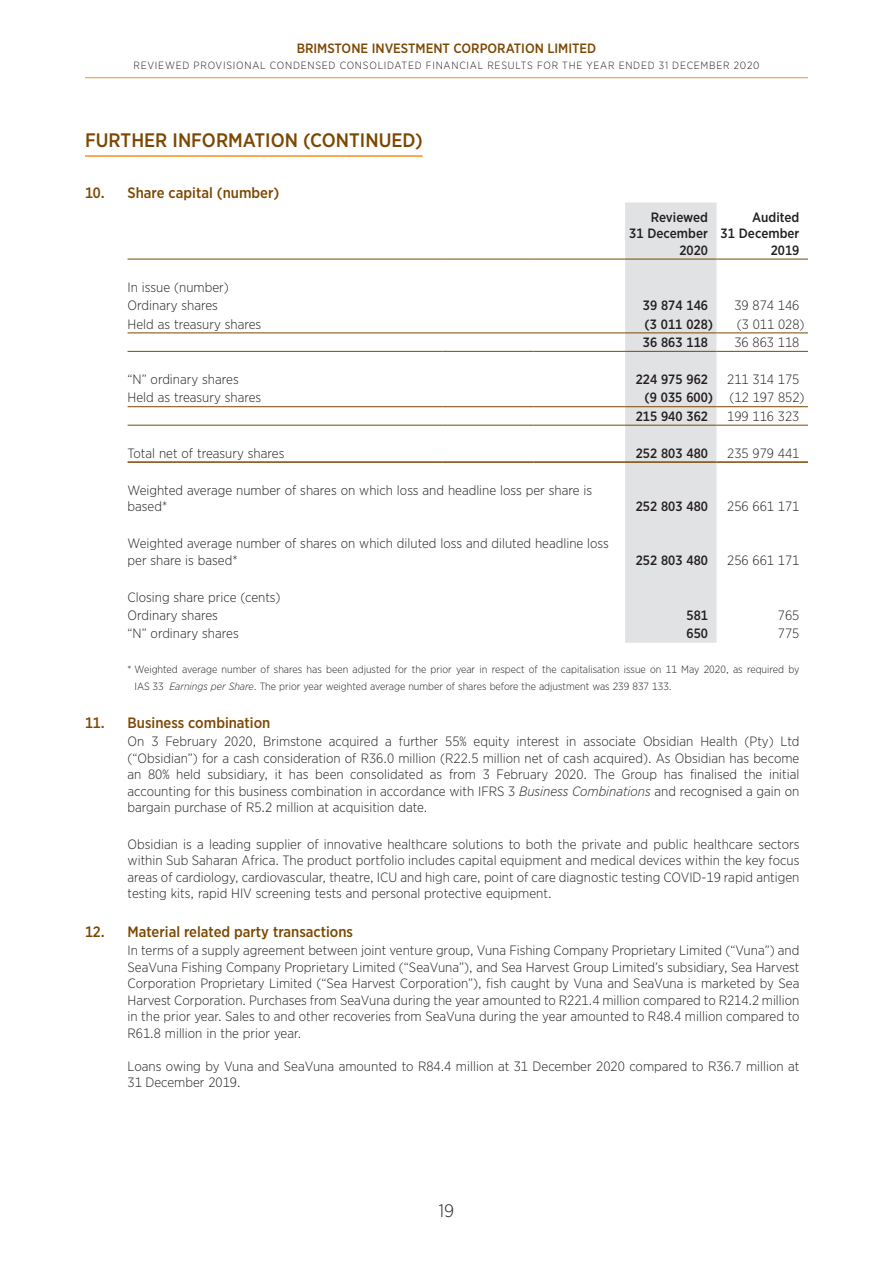
<style>
.page{position:relative;width:893px;height:1263px;background:#fff}
.page>*{position:absolute;margin:0;border:0;box-sizing:border-box;transform-origin:0 0}
._1__Headlines{font:500 19.5px "Gotham Narrow";color:#7c4700}
.t1{font:300 18px "Gotham Narrow";color:#231f20}
._3__Commentry_Sub_su{font:500 15px "Gotham Narrow";color:#7c4700}
.Fin_body{font:300 13.5px/16.5px "Gotham Narrow";color:#231f20}
.Fin_body-2{font:500 13.5px/16.5px "Gotham Narrow";color:#231f20;text-align:right}
.t2{font:500 13.5px "Gotham Narrow";color:#7c4700}
.body{font:300 10.5px/16.5px "Gotham Narrow";color:#231f20}
.body-2{font:300 10.5px "Gotham Narrow";letter-spacing:.075em;color:#231f20}
.s1{font-style:italic}
</style>
<div class="page">
<hr style="left:85px;top:77px;width:723px;height:1px;background:#f4901d">
<div style="left:625px;top:202px;width:91px;height:441px;background:#e1e2e4"></div>
<hr style="left:128px;top:332px;width:314px;height:1px;background:#7c4700">
<hr style="left:442px;top:332px;width:92px;height:1px;background:#7c4700">
<hr style="left:534px;top:332px;width:91px;height:1px;background:#7c4700">
<hr style="left:625px;top:332px;width:91px;height:1px;background:#7c4700">
<hr style="left:716px;top:332px;width:92px;height:1px;background:#7c4700">
<hr style="left:128px;top:406px;width:314px;height:1px;background:#7c4700">
<hr style="left:442px;top:406px;width:92px;height:1px;background:#7c4700">
<hr style="left:534px;top:406px;width:91px;height:1px;background:#7c4700">
<hr style="left:625px;top:406px;width:91px;height:1px;background:#7c4700">
<hr style="left:716px;top:406px;width:92px;height:1px;background:#7c4700">
<hr style="left:128px;top:259px;width:314px;height:1px;background:#7c4700">
<hr style="left:442px;top:259px;width:92px;height:1px;background:#7c4700">
<hr style="left:534px;top:259px;width:91px;height:1px;background:#7c4700">
<hr style="left:625px;top:259px;width:91px;height:1px;background:#7c4700">
<hr style="left:716px;top:259px;width:92px;height:1px;background:#7c4700">
<hr style="left:128px;top:351px;width:314px;height:1px;background:#7c4700">
<hr style="left:442px;top:351px;width:92px;height:1px;background:#7c4700">
<hr style="left:534px;top:351px;width:91px;height:1px;background:#7c4700">
<hr style="left:625px;top:351px;width:91px;height:1px;background:#7c4700">
<hr style="left:716px;top:351px;width:92px;height:1px;background:#7c4700">
<hr style="left:128px;top:425px;width:314px;height:1px;background:#7c4700">
<hr style="left:442px;top:425px;width:92px;height:1px;background:#7c4700">
<hr style="left:534px;top:425px;width:91px;height:1px;background:#7c4700">
<hr style="left:625px;top:425px;width:91px;height:1px;background:#7c4700">
<hr style="left:716px;top:425px;width:92px;height:1px;background:#7c4700">
<hr style="left:128px;top:461px;width:314px;height:2px;background:#7c4700">
<hr style="left:442px;top:461px;width:92px;height:2px;background:#7c4700">
<hr style="left:534px;top:461px;width:91px;height:2px;background:#7c4700">
<hr style="left:625px;top:461px;width:91px;height:2px;background:#7c4700">
<hr style="left:716px;top:461px;width:92px;height:2px;background:#7c4700">
<hr style="left:85px;top:155px;width:338px;height:2px;background:#f4901d">
<p class="t2" style="left:297px;top:40px;width:301px">BRIMSTONE INVESTMENT CORPORATION LIMITED</p>
<p class="body-2" style="left:133px;top:59px;width:628px">REVIEWED PROVISIONAL CONDENSED CONSOLIDATED FINANCIAL RESULTS FOR THE YEAR ENDED 31 DECEMBER 2020</p>
<p class="_1__Headlines" style="left:85px;top:128px;width:339px">FURTHER INFORMATION (CONTINUED)</p>
<p class="_3__Commentry_Sub_su" style="left:85px;top:183px;width:21px">10.</p>
<p class="_3__Commentry_Sub_su" style="left:128px;top:183px;width:153px">Share capital (number)</p>
<p class="Fin_body-2" style="left:651px;top:209px;width:59px">Reviewed</p>
<p class="Fin_body-2" style="left:629px;top:225px;width:80px">31 December</p>
<p class="Fin_body-2" style="left:679px;top:242px;width:30px">2020</p>
<p class="Fin_body-2" style="left:752px;top:209px;width:49px">Audited</p>
<p class="Fin_body-2" style="left:721px;top:225px;width:80px">31 December<br>2019</p>
<p class="Fin_body" style="left:128px;top:278px;width:103px">In issue (number)</p>
<p class="Fin_body" style="left:128px;top:297px;width:92px">Ordinary shares</p>
<p class="Fin_body-2" style="left:643px;top:297px;width:67px">39 874 146</p>
<p class="Fin_body" style="left:734px;top:297px;width:67px">39 874 146</p>
<p class="Fin_body" style="left:128px;top:315px;width:135px">Held as treasury shares</p>
<p class="Fin_body-2" style="left:645px;top:315px;width:70px">(3 011 028)</p>
<p class="Fin_body" style="left:737px;top:315px;width:69px">(3 011 028)</p>
<p class="Fin_body-2" style="left:643px;top:334px;width:67px">36 863 118</p>
<p class="Fin_body" style="left:734px;top:334px;width:67px">36 863 118</p>
<p class="Fin_body" style="left:128px;top:371px;width:113px">“N” ordinary shares</p>
<p class="Fin_body-2" style="left:636px;top:371px;width:74px">224 975 962</p>
<p class="Fin_body" style="left:727px;top:371px;width:74px">211 314 175</p>
<p class="Fin_body" style="left:128px;top:389px;width:135px">Held as treasury shares</p>
<p class="Fin_body-2" style="left:645px;top:389px;width:70px">(9 035 600)</p>
<p class="Fin_body" style="left:729px;top:389px;width:77px">(12 197 852)</p>
<p class="Fin_body-2" style="left:636px;top:408px;width:74px">215 940 362</p>
<p class="Fin_body" style="left:727px;top:408px;width:74px">199 116 323</p>
<p class="Fin_body" style="left:128px;top:444px;width:158px">Total net of treasury shares</p>
<p class="Fin_body-2" style="left:636px;top:445px;width:74px">252 803 480</p>
<p class="Fin_body" style="left:727px;top:444px;width:74px">235 979 441</p>
<p class="Fin_body" style="left:128px;top:481px;width:466px">Weighted average number of shares on which loss and headline loss per share is based*</p>
<p class="Fin_body-2" style="left:636px;top:498px;width:74px">252 803 480</p>
<p class="Fin_body" style="left:727px;top:498px;width:74px">256 661 171</p>
<p class="Fin_body" style="left:128px;top:535px;width:483px">Weighted average number of shares on which diluted loss and diluted headline loss per share is based*</p>
<p class="Fin_body-2" style="left:636px;top:551px;width:74px">252 803 480</p>
<p class="Fin_body" style="left:727px;top:551px;width:74px">256 661 171</p>
<p class="Fin_body" style="left:128px;top:588px;width:154px">Closing share price (cents)</p>
<p class="Fin_body" style="left:128px;top:607px;width:92px">Ordinary shares</p>
<p class="Fin_body-2" style="left:686px;top:607px;width:23px">581</p>
<p class="Fin_body" style="left:778px;top:607px;width:23px">765</p>
<p class="Fin_body" style="left:128px;top:625px;width:113px">“N” ordinary shares</p>
<p class="Fin_body-2" style="left:686px;top:625px;width:23px">650</p>
<p class="Fin_body" style="left:778px;top:625px;width:23px">775</p>
<p class="body" style="left:135px;top:661px;width:666px;text-indent:-7px">* Weighted average number of shares has been adjusted for the prior year in respect of the capitalisation issue on 11 May 2020, as required by<br>IAS 33 <span class="s1">Earnings per Share</span>. The prior year weighted average number of shares before the adjustment was 239 837 133.</p>
<p class="_3__Commentry_Sub_su" style="left:85px;top:713px;width:21px">11.</p>
<p class="_3__Commentry_Sub_su" style="left:128px;top:713px;width:144px">Business combination</p>
<p class="Fin_body" style="left:128px;top:733px;width:673px;text-align:justify">On 3 February 2020, Brimstone acquired a further 55% equity interest in associate Obsidian Health (Pty) Ltd (“Obsidian”) for a cash consideration of R36.0 million (R22.5 million net of cash acquired). As Obsidian has become an 80% held subsidiary, it has been consolidated as from 3 February 2020. The Group has finalised the initial accounting for this business combination in accordance with IFRS 3 <span class="s1">Business Combinations</span> and recognised a gain on bargain purchase of R5.2 million at acquisition date.</p>
<p class="Fin_body" style="left:128px;top:836px;width:673px;text-align:justify">Obsidian is a leading supplier of innovative healthcare solutions to both the private and public healthcare sectors within Sub Saharan Africa. The product portfolio includes capital equipment and medical devices within the key focus areas of cardiology, cardiovascular, theatre, ICU and high care, point of care diagnostic testing COVID-19 rapid antigen testing kits, rapid HIV screening tests and personal protective equipment.</p>
<p class="_3__Commentry_Sub_su" style="left:85px;top:922px;width:21px">12.</p>
<p class="_3__Commentry_Sub_su" style="left:128px;top:922px;width:227px">Material related party transactions</p>
<p class="Fin_body" style="left:128px;top:942px;width:673px;text-align:justify">In terms of a supply agreement between joint venture group, Vuna Fishing Company Proprietary Limited (“Vuna”) and SeaVuna Fishing Company Proprietary Limited (“SeaVuna”), and Sea Harvest Group Limited’s subsidiary, Sea Harvest Corporation Proprietary Limited (“Sea Harvest Corporation”), fish caught by Vuna and SeaVuna is marketed by Sea Harvest Corporation. Purchases from SeaVuna during the year amounted to R221.4 million compared to R214.2 million in the prior year. Sales to and other recoveries from SeaVuna during the year amounted to R48.4 million compared to R61.8 million in the prior year.</p>
<p class="Fin_body" style="left:128px;top:1057px;width:673px">Loans owing by Vuna and SeaVuna amounted to R84.4 million at 31 December 2020 compared to R36.7 million at<br>31 December 2019.</p>
<h2 class="t1" style="left:439px;top:1200px;width:17px">19</h2>
</div>
